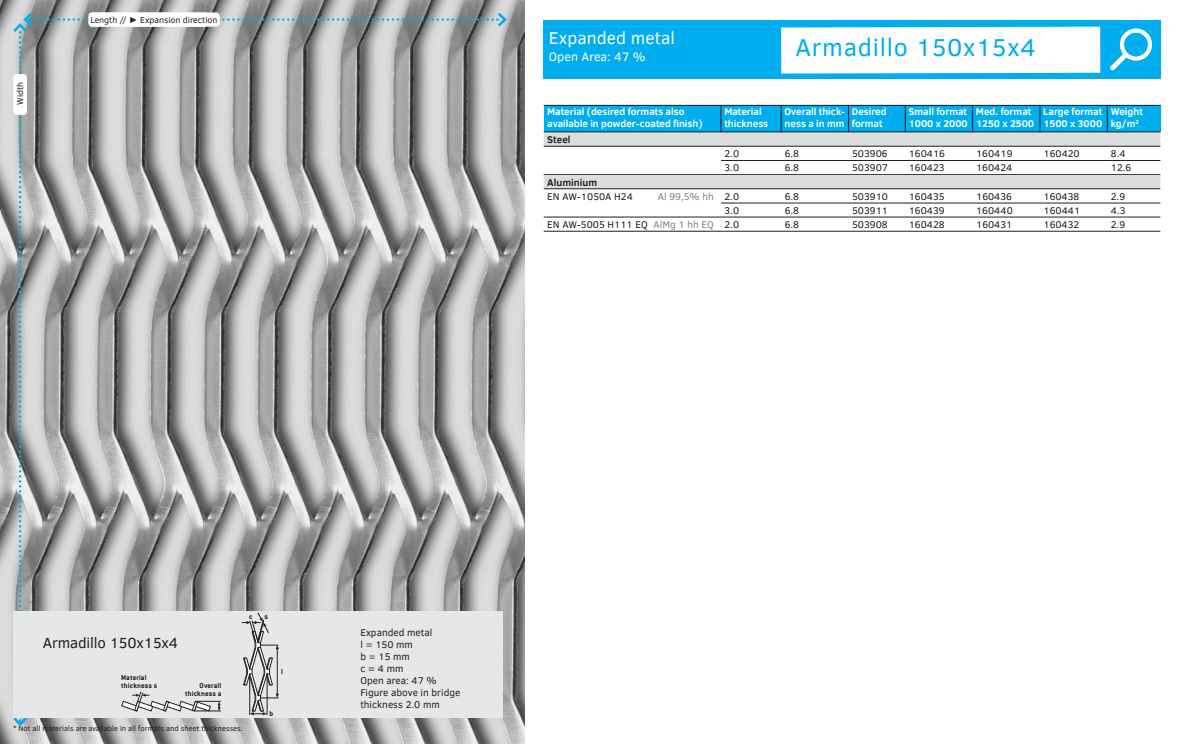
<style>
.page{position:relative;width:1188px;height:744px;background:#fff}
.page>*{position:absolute;margin:0;border:0;box-sizing:border-box;transform-origin:0 0}
.t1{font:25px "Clear Sans";letter-spacing:.02em;color:#00aeef}
.t2{font:17.5px "Clear Sans";color:#fff}
.t3{font:15px "Clear Sans";letter-spacing:-.01em;color:#231f20}
.t4{font:12.5px "Clear Sans";color:#fff}
.t5{font:10px/12px "Clear Sans";color:#231f20}
.t6{font:700 10px "Clear Sans";letter-spacing:-.005em;color:#fff}
.t7{font:700 10px "Clear Sans";color:#231f20}
.t8{font:10px "Clear Sans";color:#808285}
.t9{font:8.75px "Clear Sans";color:#231f20}
.t10{font:700 8px/8.2px "Conduit ITC Pro";letter-spacing:.02em;color:#231f20;text-align:right}
.t11{font:7.5px "Clear Sans";color:#231f20}
.s1{font-family:"Arial";font-weight:700}
.s2{color:#231f20}
.s3{color:#808285}
</style>
<div class="page">
<div style="left:543px;top:20px;width:617px;height:59px;background:#00aeef"></div>
<div style="left:543px;top:132px;width:617px;height:14px;background:#dcdddf"></div>
<hr style="left:543px;top:146px;width:617px;height:1px;background:#231f20">
<hr style="left:721px;top:160px;width:439px;height:1px;background:#231f20">
<hr style="left:543px;top:174px;width:617px;height:1px;background:#231f20">
<div style="left:543px;top:175px;width:617px;height:14px;background:#dcdddf"></div>
<hr style="left:543px;top:188px;width:617px;height:1px;background:#231f20">
<hr style="left:721px;top:203px;width:439px;height:1px;background:#231f20">
<hr style="left:543px;top:217px;width:617px;height:1px;background:#231f20">
<hr style="left:543px;top:231px;width:617px;height:1px;background:#231f20">
<div style="left:543px;top:105px;width:617px;height:27px;background:#00aeef"></div>
<svg style="left:1110px;top:29px;width:42px;height:41px"></svg>
<div style="left:781px;top:27px;width:319px;height:47px;background:#fff"></div>
<svg style="left:720px;top:106px;width:1px;height:26px"></svg>
<svg style="left:905px;top:106px;width:1px;height:26px"></svg>
<svg style="left:781px;top:106px;width:1px;height:26px"></svg>
<svg style="left:848px;top:106px;width:1px;height:26px"></svg>
<svg style="left:972px;top:106px;width:1px;height:26px"></svg>
<svg style="left:1039px;top:106px;width:1px;height:26px"></svg>
<svg style="left:1107px;top:106px;width:1px;height:26px"></svg>
<hr style="left:543px;top:132px;width:617px;height:1px;background:#231f20">
<hr style="left:543px;top:105px;width:617px;height:1px;background:#231f20">
<img style="left:0;top:0;width:524px;height:744px">
<svg style="left:11px;top:10px;width:498px;height:718px;background:#b2b2b3"></svg>
<div style="left:89px;top:12px;width:131px;height:15px;background:#fff;border-radius:4px"></div>
<p class="t9" style="left:14px;top:105px;width:24px;rotate:-90deg">Width</p>
<p class="t9" style="left:90px;top:13px;width:129px">Length // <span class="s1">►</span> Expansion direction</p>
<h2 class="t2" style="left:549px;top:25px;width:128px">Expanded metal</h2>
<p class="t4" style="left:549px;top:48px;width:98px">Open Area: 47 %</p>
<h1 class="t1" style="left:795px;top:29px;width:242px">Armadillo 150x15x4</h1>
<p class="t6" style="left:547px;top:104px;width:139px">Material (desired formats also</p>
<p class="t6" style="left:724px;top:104px;width:39px">Material</p>
<p class="t6" style="left:784px;top:104px;width:104px">Overall thick- Desired</p>
<p class="t6" style="left:908px;top:104px;width:236px">Small format Med. format Large format Weight</p>
<p class="t6" style="left:547px;top:116px;width:157px">available in powder-coated finish)</p>
<p class="t6" style="left:724px;top:116px;width:45px">thickness</p>
<p class="t6" style="left:784px;top:116px;width:99px">ness a in mm format</p>
<p class="t6" style="left:908px;top:116px;width:232px">1000 x 2000 1250 x 2500 1500 x 3000 kg/m<sup>2</sup></p>
<p class="t7" style="left:547px;top:132px;width:25px">Steel</p>
<p class="t5" style="left:724px;top:147px;width:16px">2.0</p>
<p class="t5" style="left:784px;top:147px;width:16px">6.8</p>
<p class="t5" style="left:852px;top:147px;width:37px">503906</p>
<p class="t5" style="left:908px;top:147px;width:38px">160416</p>
<p class="t5" style="left:976px;top:147px;width:38px">160419</p>
<p class="t5" style="left:1043px;top:147px;width:38px">160420</p>
<p class="t5" style="left:1110px;top:147px;width:16px">8.4</p>
<p class="t5" style="left:724px;top:161px;width:16px">3.0</p>
<p class="t5" style="left:784px;top:161px;width:16px">6.8</p>
<p class="t5" style="left:852px;top:161px;width:37px">503907</p>
<p class="t5" style="left:908px;top:161px;width:37px">160423</p>
<p class="t5" style="left:976px;top:161px;width:38px">160424</p>
<p class="t5" style="left:1110px;top:161px;width:22px">12.6</p>
<p class="t7" style="left:547px;top:175px;width:51px">Aluminium</p>
<p class="t5" style="left:547px;top:190px;width:87px">EN AW-1050A H24</p>
<p class="t8" style="left:658px;top:189px;width:83px">Al 99,5% hh <span class="s2">2.0</span></p>
<p class="t5" style="left:784px;top:190px;width:16px">6.8</p>
<p class="t5" style="left:852px;top:190px;width:37px">503910</p>
<p class="t5" style="left:908px;top:190px;width:37px">160435</p>
<p class="t5" style="left:976px;top:190px;width:37px">160436</p>
<p class="t5" style="left:1043px;top:190px;width:37px">160438</p>
<p class="t5" style="left:1110px;top:190px;width:16px">2.9</p>
<p class="t5" style="left:724px;top:204px;width:16px">3.0</p>
<p class="t5" style="left:784px;top:204px;width:16px">6.8</p>
<p class="t5" style="left:852px;top:204px;width:37px">503911</p>
<p class="t5" style="left:908px;top:204px;width:37px">160439</p>
<p class="t5" style="left:976px;top:204px;width:38px">160440</p>
<p class="t5" style="left:1043px;top:204px;width:38px">160441</p>
<p class="t5" style="left:1110px;top:204px;width:16px">4.3</p>
<p class="t5" style="left:547px;top:218px;width:193px">EN AW-5005 H111 EQ <span class="s3">AlMg 1 hh EQ</span> 2.0</p>
<p class="t5" style="left:784px;top:218px;width:16px">6.8</p>
<p class="t5" style="left:852px;top:218px;width:37px">503908</p>
<p class="t5" style="left:908px;top:218px;width:37px">160428</p>
<p class="t5" style="left:976px;top:218px;width:38px">160431</p>
<p class="t5" style="left:1043px;top:218px;width:37px">160432</p>
<p class="t5" style="left:1110px;top:218px;width:16px">2.9</p>
<p class="t10" style="left:249px;top:612px;width:5px">c</p>
<p class="t10" style="left:264px;top:612px;width:5px">s</p>
<h3 class="t3" style="left:43px;top:632px;width:137px">Armadillo 150x15x4</h3>
<p class="t5" style="left:360px;top:626px;width:102px">Expanded metal<br>l = 150 mm<br>b = 15 mm<br>c = 4 mm<br>Open area: 47 %<br>Figure above in bridge thickness 2.0 mm</p>
<p class="t10" style="left:281px;top:667px;width:3px">l</p>
<p class="t10" style="left:121px;top:672px;width:38px;text-align:left">Material thickness s</p>
<p class="t11" style="left:13px;top:722px;width:231px">* Not all materials are available in all formats and sheet thicknesses.</p>
<p class="t10" style="left:185px;top:681px;width:38px">Overall thickness a</p>
<p class="t10" style="left:269px;top:709px;width:5px">b</p>
</div>
